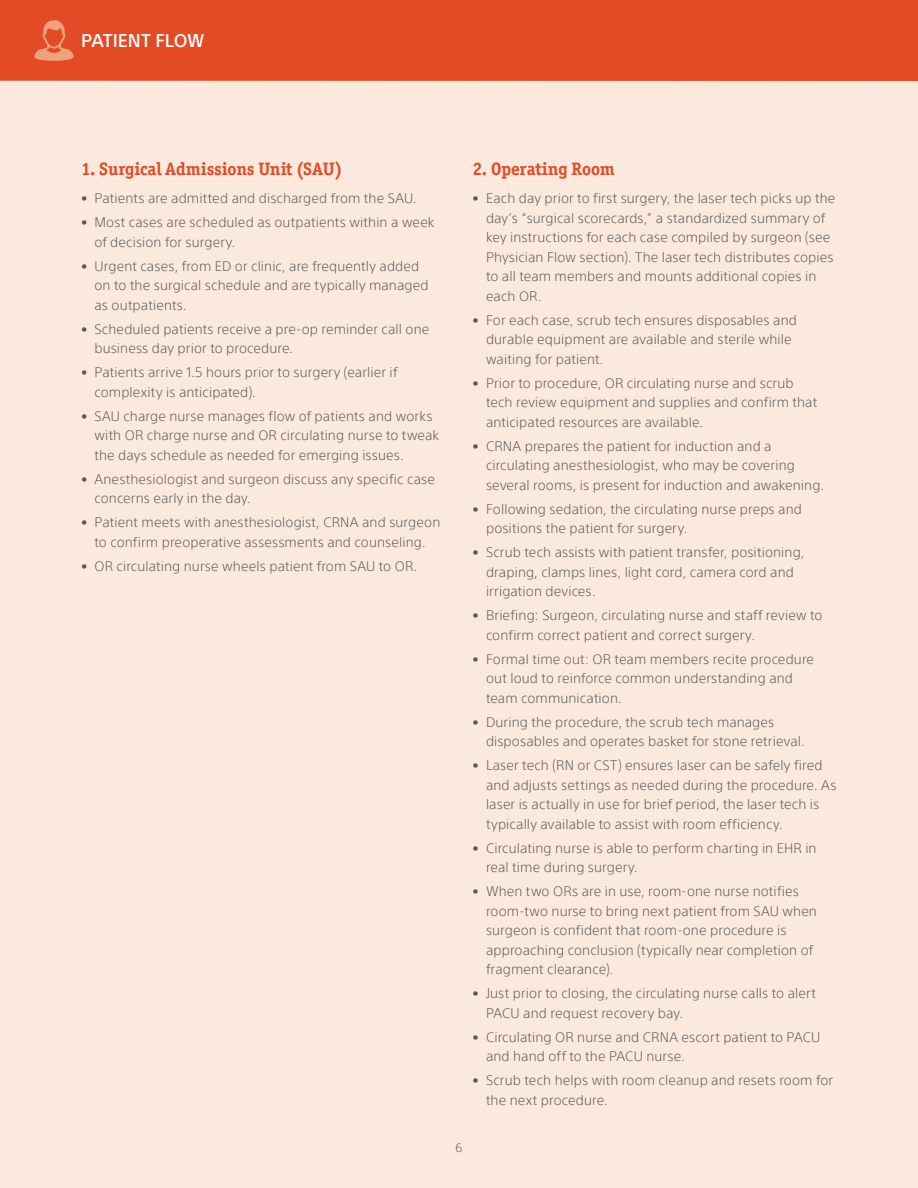
<style>
.page{position:relative;width:918px;height:1188px;background:#fce9de}
.page>*{position:absolute;margin:0;border:0;box-sizing:border-box;transform-origin:0 0}
.t1{font:700 18px "Officina Ser ITC Std";color:#e34b26}
.t2{font:500 18px "SST";letter-spacing:-.005em;color:#fff}
.t3{font:300 13.5px/19.5px "SST";letter-spacing:.01em;color:#58595b}
.t4{font:300 12px "SST";color:#58595b}
</style>
<div class="page">
<div style="left:0;top:0;width:918px;height:81px;background:#e34b26"></div>
<svg style="left:34px;top:20px;width:40px;height:41px"></svg>
<h1 class="t2" style="left:81px;top:30px;width:125px">PATIENT FLOW</h1>
<h1 class="t1" style="left:81px;top:158px;width:263px">1. Surgical Admissions Unit (SAU)</h1>
<p class="t3" style="left:81px;top:189px;width:337px">• Patients are admitted and discharged from the SAU.</p>
<p class="t3" style="left:94px;top:213px;width:342px;text-indent:-14px">• Most cases are scheduled as outpatients within a week of decision for surgery.</p>
<p class="t3" style="left:94px;top:256px;width:336px;text-indent:-14px">• Urgent cases, from ED or clinic, are frequently added on to the surgical schedule and are typically managed as outpatients.</p>
<p class="t3" style="left:94px;top:319px;width:336px;text-indent:-14px">• Scheduled patients receive a pre-op reminder call one business day prior to procedure.</p>
<p class="t3" style="left:94px;top:363px;width:304px;text-indent:-14px">• Patients arrive 1.5 hours prior to surgery (earlier if complexity is anticipated).</p>
<p class="t3" style="left:94px;top:406px;width:346px;text-indent:-14px">• SAU charge nurse manages flow of patients and works with OR charge nurse and OR circulating nurse to tweak the days schedule as needed for emerging issues.</p>
<p class="t3" style="left:94px;top:469px;width:342px;text-indent:-14px">• Anesthesiologist and surgeon discuss any specific case concerns early in the day.</p>
<p class="t3" style="left:81px;top:513px;width:361px;text-align:center">• Patient meets with anesthesiologist, CRNA and surgeon to confirm preoperative assessments and counseling.</p>
<p class="t3" style="left:81px;top:556px;width:338px">• OR circulating nurse wheels patient from SAU to OR.</p>
<h1 class="t1" style="left:472px;top:158px;width:144px">2. Operating Room</h1>
<p class="t3" style="left:486px;top:189px;width:351px;text-indent:-14px">• Each day prior to first surgery, the laser tech picks up the day’s “surgical scorecards,” a standardized summary of key instructions for each case compiled by surgeon (see Physician Flow section). The laser tech distributes copies to all team members and mounts additional copies in each OR.</p>
<p class="t3" style="left:486px;top:310px;width:313px;text-indent:-14px">• For each case, scrub tech ensures disposables and durable equipment are available and sterile while waiting for patient.</p>
<p class="t3" style="left:486px;top:373px;width:333px;text-indent:-14px">• Prior to procedure, OR circulating nurse and scrub tech review equipment and supplies and confirm that anticipated resources are available.</p>
<p class="t3" style="left:486px;top:436px;width:340px;text-indent:-14px">• CRNA prepares the patient for induction and a circulating anesthesiologist, who may be covering several rooms, is present for induction and awakening.</p>
<p class="t3" style="left:486px;top:499px;width:318px;text-indent:-14px">• Following sedation, the circulating nurse preps and positions the patient for surgery.</p>
<p class="t3" style="left:486px;top:543px;width:320px;text-indent:-14px">• Scrub tech assists with patient transfer, positioning, draping, clamps lines, light cord, camera cord and irrigation devices.</p>
<p class="t3" style="left:486px;top:606px;width:338px;text-indent:-14px">• Briefing: Surgeon, circulating nurse and staff review to confirm correct patient and correct surgery.</p>
<p class="t3" style="left:486px;top:649px;width:330px;text-indent:-14px">• Formal time out: OR team members recite procedure out loud to reinforce common understanding and team communication.</p>
<p class="t3" style="left:486px;top:712px;width:320px;text-indent:-14px">• During the procedure, the scrub tech manages disposables and operates basket for stone retrieval.</p>
<p class="t3" style="left:486px;top:756px;width:352px;text-indent:-14px">• Laser tech (RN or CST) ensures laser can be safely fired and adjusts settings as needed during the procedure. As laser is actually in use for brief period, the laser tech is typically available to assist with room efficiency.</p>
<p class="t3" style="left:486px;top:838px;width:332px;text-indent:-14px">• Circulating nurse is able to perform charting in EHR in real time during surgery.</p>
<p class="t3" style="left:486px;top:882px;width:332px;text-indent:-14px">• When two ORs are in use, room-one nurse notifies room-two nurse to bring next patient from SAU when surgeon is confident that room-one procedure is approaching conclusion (typically near completion of fragment clearance).</p>
<p class="t3" style="left:486px;top:984px;width:332px;text-indent:-14px">• Just prior to closing, the circulating nurse calls to alert<br>PACU and request recovery bay.</p>
<p class="t3" style="left:486px;top:1027px;width:336px;text-indent:-14px">• Circulating OR nurse and CRNA escort patient to PACU and hand off to the PACU nurse.</p>
<p class="t3" style="left:486px;top:1071px;width:349px;text-indent:-14px">• Scrub tech helps with room cleanup and resets room for the next procedure.</p>
<p class="t4" style="left:456px;top:1141px;width:8px">6</p>
</div>
